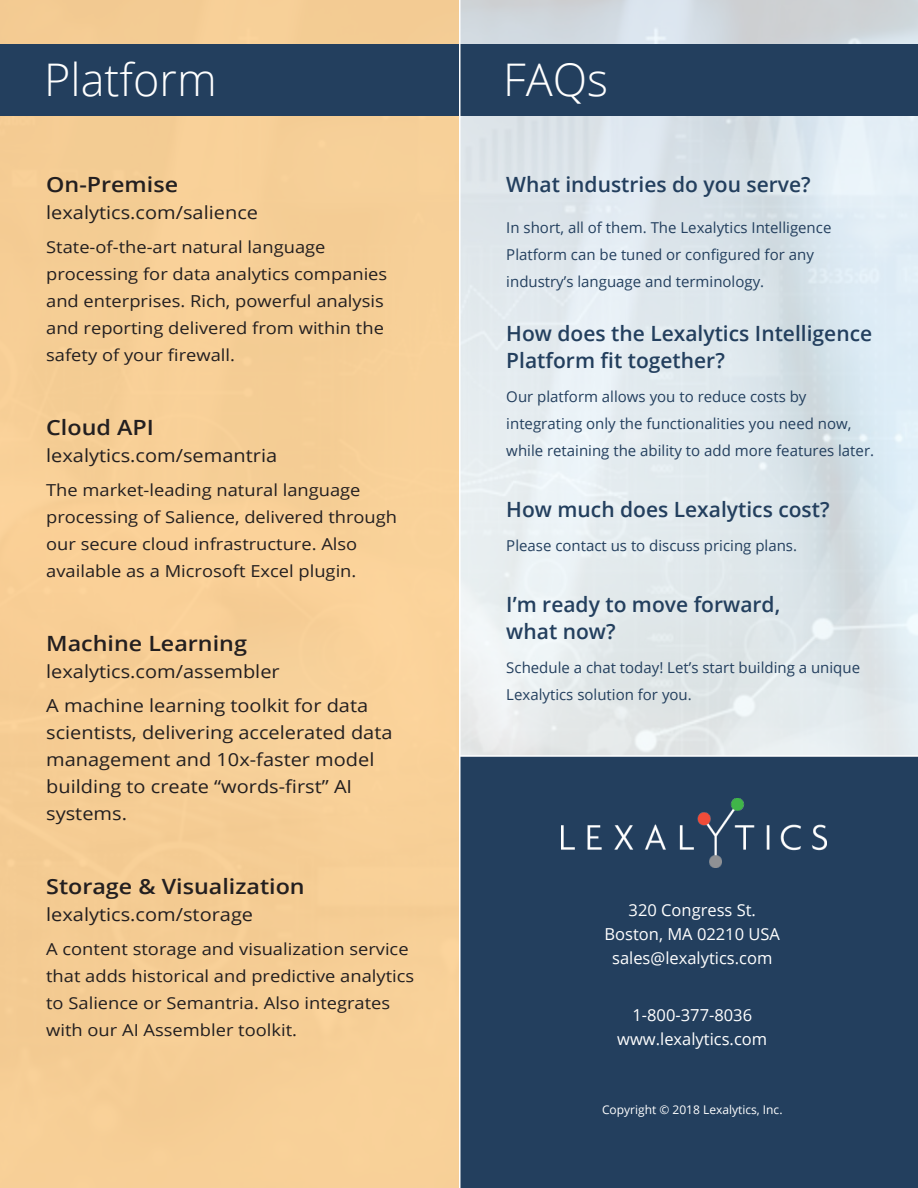
<style>
.page{position:relative;width:918px;height:1188px;background:#fff}
.page>*{position:absolute;margin:0;border:0;box-sizing:border-box;transform-origin:0 0}
.t1{font:300 45px "Open Sans";color:#fff}
.t2{font:600 21px/27px "Open Sans";color:#233f5e}
.t3{font:600 21px "Open Sans";color:#231f20;scale:1.11 1}
.t4{font:18px/27px "Open Sans";color:#231f20;scale:1.11 1}
.t5{font:16.5px/27px "Open Sans";color:#231f20;scale:1.11 1}
.t6{font:16.5px "Open Sans";color:#fff}
.t7{font:15px/27px "Open Sans";color:#233f5e}
.t8{font:12px "Open Sans";color:#fff}
</style>
<div class="page">
<svg style="left:460px;top:0;width:458px;height:755px;background:#dfe7ec"></svg>
<div style="left:0;top:0;width:459px;height:1188px;background:#f7cf96"></div>
<div style="left:460px;top:756px;width:458px;height:432px;background:#233f5e"></div>
<div style="left:0;top:44px;width:918px;height:72px;background:#233f5e"></div>
<hr style="left:459px;top:0;width:1px;height:1188px;background:#fff">
<hr style="left:460px;top:755px;width:458px;height:2px;background:#fff">
<div style="left:33px;top:900px;width:237px;height:28px;background:#f4cb92"></div>
<div style="left:694px;top:237px;width:173px;height:20px;background:#d8e3e9"></div>
<div style="left:632px;top:656px;width:154px;height:23px;background:#dee5e6"></div>
<svg style="left:561px;top:798px;width:266px;height:70px"></svg>
<p class="t1" style="left:44px;top:49px;width:174px">Platform</p>
<p class="t1" style="left:503px;top:49px;width:106px">FAQs</p>
<p class="t3" style="left:46px;top:170px;width:120px">On-Premise</p>
<p class="t4" style="left:46px;top:199px;width:192px">lexalytics.com/salience</p>
<p class="t5" style="left:46px;top:233px;width:309px">State-of-the-art natural language processing for data analytics companies and enterprises. Rich, powerful analysis and reporting delivered from within the safety of your firewall.</p>
<p class="t3" style="left:46px;top:413px;width:99px">Cloud API</p>
<p class="t4" style="left:46px;top:442px;width:210px">lexalytics.com/semantria</p>
<p class="t5" style="left:46px;top:476px;width:318px">The market-leading natural language processing of Salience, delivered through our secure cloud infrastructure. Also available as a Microsoft Excel plugin.</p>
<p class="t3" style="left:46px;top:629px;width:182px">Machine Learning</p>
<p class="t4" style="left:46px;top:657px;width:212px">lexalytics.com/assembler</p>
<p class="t4" style="left:46px;top:691px;width:314px">A machine learning toolkit for data scientists, delivering accelerated data management and 10x-faster model building to create “words-first” AI systems.</p>
<p class="t3" style="left:46px;top:872px;width:234px">Storage &amp; Visualization</p>
<p class="t4" style="left:46px;top:900px;width:188px">lexalytics.com/storage</p>
<p class="t5" style="left:46px;top:935px;width:333px">A content storage and visualization service that adds historical and predictive analytics to Salience or Semantria. Also integrates with our AI Assembler toolkit.</p>
<p class="t2" style="left:506px;top:171px;width:306px">What industries do you serve?</p>
<p class="t7" style="left:506px;top:214px;width:327px">In short, all of them. The Lexalytics Intelligence<br>Platform can be tuned or configured for any industry’s language and terminology.</p>
<p class="t2" style="left:506px;top:319px;width:367px">How does the Lexalytics Intelligence<br>Platform fit together?</p>
<p class="t7" style="left:506px;top:383px;width:369px">Our platform allows you to reduce costs by integrating only the functionalities you need now, while retaining the ability to add more features later.</p>
<p class="t2" style="left:506px;top:495px;width:325px">How much does Lexalytics cost?</p>
<p class="t7" style="left:506px;top:532px;width:292px">Please contact us to discuss pricing plans.</p>
<p class="t2" style="left:506px;top:590px;width:275px">I’m ready to move forward, what now?</p>
<p class="t7" style="left:506px;top:653px;width:355px">Schedule a chat today! Let’s start building a unique<br>Lexalytics solution for you.</p>
<p class="t6" style="left:629px;top:899px;width:129px">320 Congress St.</p>
<p class="t6" style="left:605px;top:923px;width:177px">Boston, MA 02210 USA</p>
<p class="t6" style="left:612px;top:947px;width:162px">sales@lexalytics.com</p>
<p class="t6" style="left:632px;top:1004px;width:121px">1-800-377-8036</p>
<p class="t6" style="left:617px;top:1028px;width:151px">www.lexalytics.com</p>
<p class="t8" style="left:602px;top:1102px;width:182px">Copyright © 2018 Lexalytics, Inc.</p>
</div>
